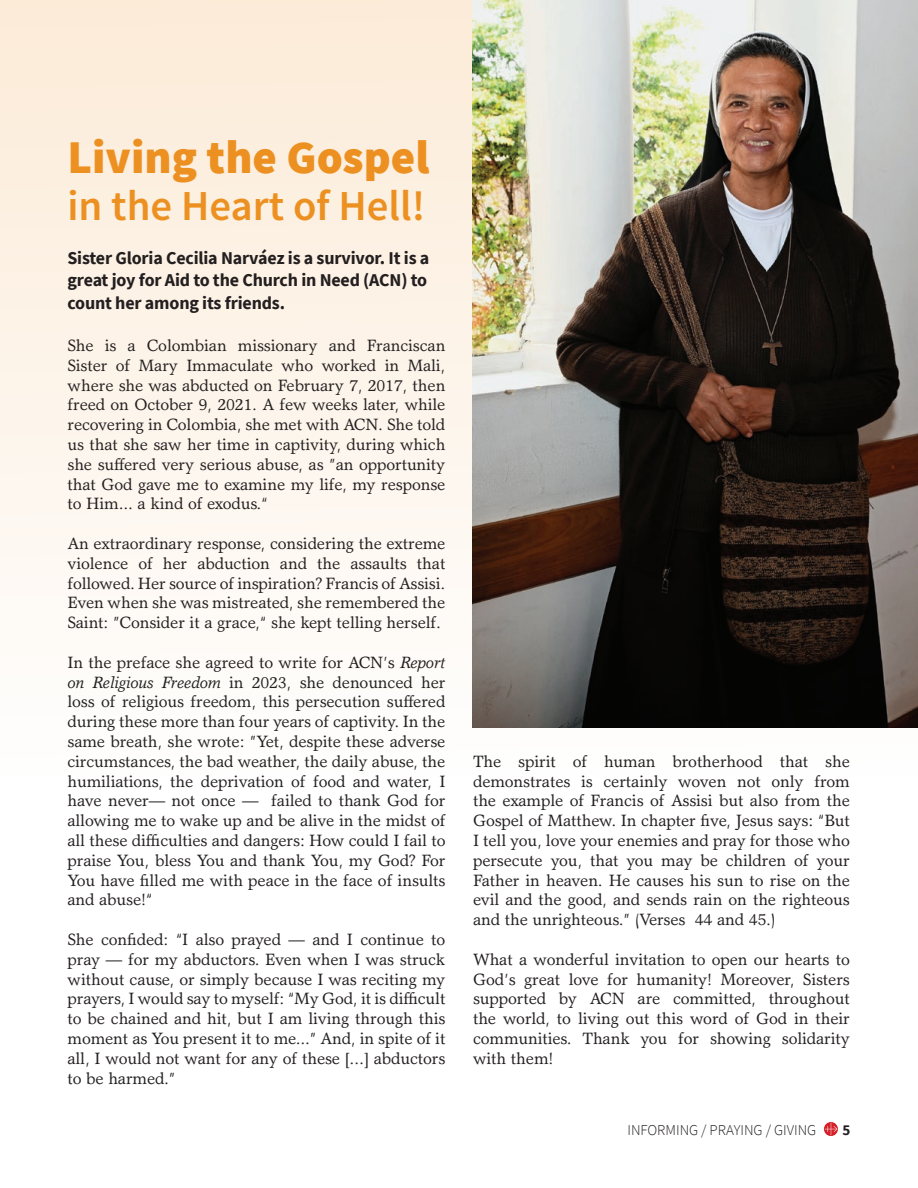
<style>
.page{position:relative;width:918px;height:1188px;background:#fff}
.page>*{position:absolute;margin:0;border:0;box-sizing:border-box;transform-origin:0 0}
.t1{font:900 46.8px "Source Sans Pro";color:#ec9121}
.t2{font:600 42.75px "Source Sans Pro";color:#ec9121}
.t3{font:700 18px/22.5px "Source Sans Pro";letter-spacing:-.01em;color:#231f20}
.t4{font:16.5px/19.8px "Garth Graphic Std";letter-spacing:-.01em;color:#231f20;text-align:justify}
.t5{font:300 15px "Source Sans Pro";color:#231f20}
.t6{font:700 15px "Source Sans Pro";color:#231f20}
.s1{font-family:"Garth Graphic";font-style:italic}
</style>
<div class="page">
<div style="left:0;top:0;width:918px;height:777px;background:linear-gradient(to bottom,#fcebd7,#fefefe)"></div>
<img style="left:472px;top:0;width:446px;height:727px">
<svg style="left:824px;top:1122px;width:14px;height:14px"></svg>
<svg style="left:825px;top:1123px;width:12px;height:12px"></svg>
<p class="t1" style="left:67px;top:125px;width:363px">Living the Gospel</p>
<p class="t2" style="left:67px;top:179px;width:359px">in the Heart of Hell!</p>
<p class="t3" style="left:68px;top:246px;width:363px">Sister Gloria Cecilia Narváez is a survivor. It is a great joy for Aid to the Church in Need (ACN) to count her among its friends.</p>
<p class="t4" style="left:68px;top:336px;width:380px">She is a Colombian missionary and Franciscan Sister of Mary Immaculate who worked in Mali, where she was abducted on February 7, 2017, then freed on October 9, 2021. A few weeks later, while recovering in Colombia, she met with ACN. She told us that she saw her time in captivity, during which she suffered very serious abuse, as ”an opportunity that God gave me to examine my life, my response to Him... a kind of exodus.“</p>
<p class="t4" style="left:68px;top:534px;width:380px">An extraordinary response, considering the extreme violence of her abduction and the assaults that followed. Her source of inspiration? Francis of Assisi.<br>Even when she was mistreated, she remembered the Saint: ”Consider it a grace,“ she kept telling herself.</p>
<p class="t4" style="left:68px;top:652px;width:380px">In the preface she agreed to write for ACN’s <span class="s1">Report on Religious Freedom</span> in 2023, she denounced her loss of religious freedom, this persecution suffered during these more than four years of captivity. In the same breath, she wrote: ”Yet, despite these adverse circumstances, the bad weather, the daily abuse, the humiliations, the deprivation of food and water, I have never— not once — failed to thank God for allowing me to wake up and be alive in the midst of all these difficulties and dangers: How could I fail to praise You, bless You and thank You, my God? For You have filled me with peace in the face of insults and abuse!“</p>
<p class="t4" style="left:68px;top:930px;width:380px">She confided: “I also prayed — and I continue to pray — for my abductors. Even when I was struck without cause, or simply because I was reciting my prayers, I would say to myself: “My God, it is difficult to be chained and hit, but I am living through this moment as You present it to me...” And, in spite of it all, I would not want for any of these […] abductors to be harmed.”</p>
<p class="t4" style="left:473px;top:751px;width:378px">The spirit of human brotherhood that she demonstrates is certainly woven not only from the example of Francis of Assisi but also from the Gospel of Matthew. In chapter five, Jesus says: “But I tell you, love your enemies and pray for those who persecute you, that you may be children of your Father in heaven. He causes his sun to rise on the evil and the good, and sends rain on the righteous and the unrighteous.” (Verses 44 and 45.)</p>
<p class="t4" style="left:473px;top:949px;width:378px">What a wonderful invitation to open our hearts to God’s great love for humanity! Moreover, Sisters supported by ACN are committed, throughout the world, to living out this word of God in their communities. Thank you for showing solidarity with them!</p>
<p class="t5" style="left:627px;top:1121px;width:190px">INFORMING / PRAYING / GIVING</p>
<p class="t6" style="left:843px;top:1120px;width:9px">5</p>
</div>
